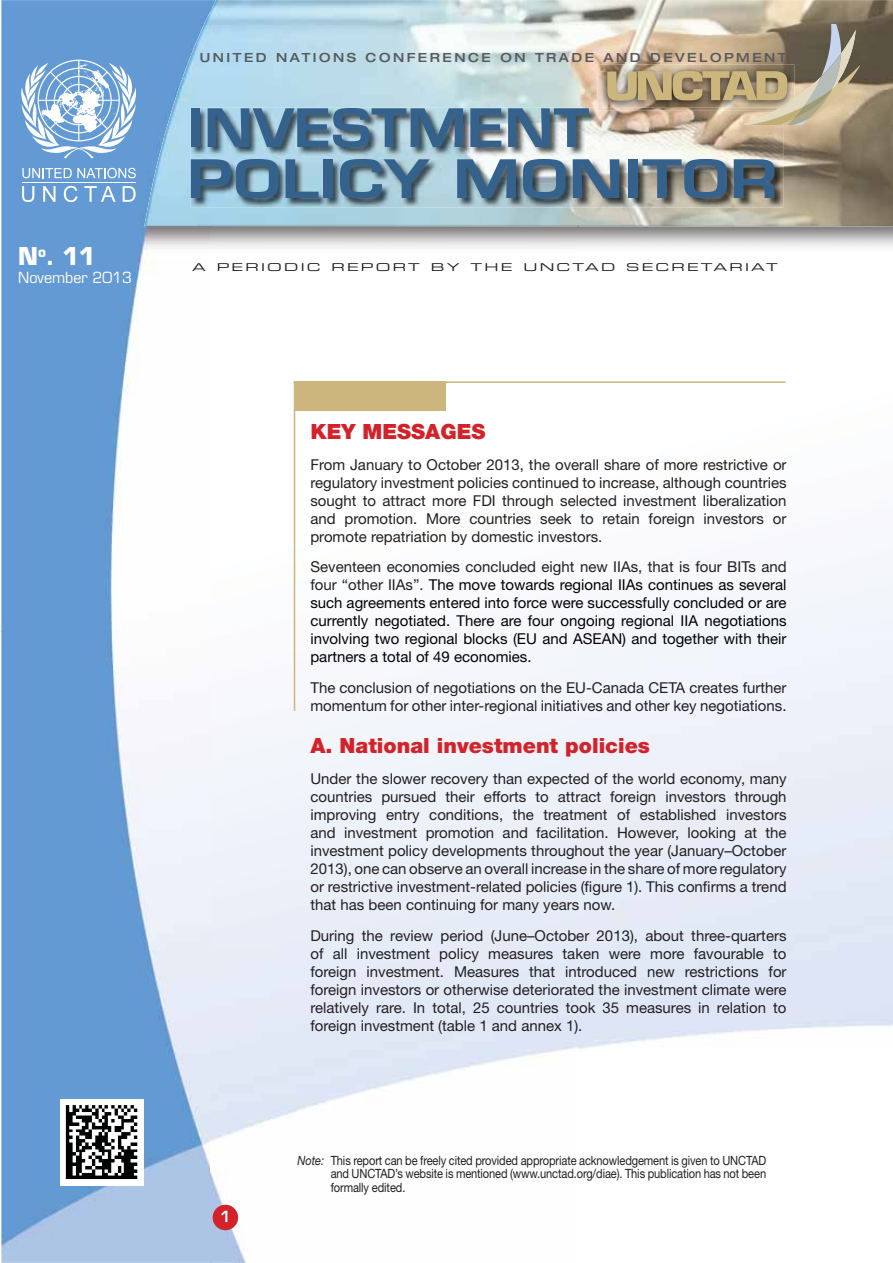
<style>
.page{position:relative;width:893px;height:1263px;background:#fff}
.page>*{position:absolute;margin:0;border:0;box-sizing:border-box;transform-origin:0 0}
.t1{font:600 51.6px/51px "Eurostile LT Std";color:#35628c;scale:1.16 1}
.t2{font:700 24px "Eurostile LT Std";color:#fff;scale:.95 1}
.t3{font:900 21px "Helvetica Neue LT Std";color:#d2232a}
.t4{font:15px/18px "Helvetica Neue LT Std";color:#231f20;text-align:justify}
.t5{font:15px/18px "Helvetica Neue LT Std";color:#010202;text-align:justify}
.t6{font:15px "Eurostile LT Std";color:#fff;scale:.95 1}
.t7{font:600 15px "Eurostile LT Std";color:#fff}
.t8{font:12.75px/13.5px "Helvetica Neue LT Std";letter-spacing:-.01em;color:#231f20;text-align:justify;scale:.87 1}
.t9{font:500 expanded 12.6px "Helvetica Neue LT Std";letter-spacing:.2em;color:#58595b}
.t10{font:10.8px "Eurostile LT Std Ex 2";letter-spacing:.165em;color:#231f20;scale:1.25 1}
.s1{color:#231f20}
.s2{font-style:italic}
</style>
<div class="page">
<img style="left:1px;top:0;width:210px;height:1263px">
<img style="left:211px;top:227px;width:682px;height:1036px">
<img style="left:144px;top:0;width:481px;height:136px">
<img style="left:625px;top:0;width:268px;height:90px">
<img style="left:733px;top:90px;width:160px;height:137px">
<img style="left:144px;top:136px;width:53px;height:91px">
<img style="left:197px;top:208px;width:536px;height:19px">
<div style="left:213px;top:1205px;width:25px;height:25px;background:#d2232a;border-radius:50%"></div>
<hr style="left:294px;top:381px;width:491px;height:2px;background:#ccb67d">
<div style="left:294px;top:381px;width:151px;height:30px;background:#ccb67d"></div>
<img style="left:191px;top:108px;width:592px;height:100px">
<hr style="left:294px;top:381px;width:1px;height:330px;background:#ccb67d">
<img style="left:598px;top:64px;width:9px;height:44px">
<img style="left:598px;top:108px;width:9px;height:2px">
<svg style="left:607px;top:25px;width:253px;height:100px;background:#b6a589"></svg>
<svg style="left:22px;top:186px;width:12px;height:16px"></svg>
<svg style="left:43px;top:186px;width:13px;height:16px"></svg>
<svg style="left:64px;top:186px;width:14px;height:16px"></svg>
<svg style="left:84px;top:186px;width:32px;height:16px"></svg>
<svg style="left:123px;top:186px;width:13px;height:16px"></svg>
<hr style="left:22px;top:182px;width:114px;height:1px;background:#fff">
<svg style="left:22px;top:168px;width:114px;height:10px"></svg>
<svg style="left:21px;top:62px;width:115px;height:96px"></svg>
<img style="left:60px;top:1099px;width:84px;height:87px">
<h2 class="t2" style="left:18px;top:246px;width:83px">N<sup>o</sup>. 11</h2>
<p class="t6" style="left:18px;top:269px;width:121px">November 2013</p>
<p class="t9" style="left:200px;top:51px;width:588px">UNITED NATIONS CONFERENCE ON TRADE AND DEVELOPMENT</p>
<h1 class="t1" style="left:187px;top:104px;width:511px">INVESTMENT<br>POLICY MONITOR</h1>
<p class="t10" style="left:192px;top:261px;width:470px">A PERIODIC REPORT BY THE UNCTAD SECRETARIAT</p>
<h3 class="t3" style="left:310px;top:419px;width:177px">KEY MESSAGES</h3>
<p class="t4" style="left:310px;top:457px;width:478px">From January to October 2013, the overall share of more restrictive or regulatory investment policies continued to increase, although countries sought to attract more FDI through selected investment liberalization and promotion. More countries seek to retain foreign investors or promote repatriation by domestic investors.</p>
<p class="t5" style="left:310px;top:559px;width:478px"><span class="s1">Seventeen economies concluded eight new IIAs, that is four BITs and four “other IIAs”.</span> The move towards regional IIAs continues as several such agreements entered into force were successfully concluded or are currently negotiated. There are four ongoing regional IIA negotiations involving two regional blocks (EU and ASEAN) and together with their partners a total of 49 economies.</p>
<p class="t4" style="left:310px;top:680px;width:478px">The conclusion of negotiations on the EU-Canada CETA creates further momentum for other inter-regional initiatives and other key negotiations.</p>
<h3 class="t3" style="left:310px;top:734px;width:341px">A. National investment policies</h3>
<p class="t4" style="left:310px;top:771px;width:478px">Under the slower recovery than expected of the world economy, many countries pursued their efforts to attract foreign investors through improving entry conditions, the treatment of established investors and investment promotion and facilitation. However, looking at the investment policy developments throughout the year (January–October 2013), one can observe an overall increase in the share of more regulatory or restrictive investment-related policies (figure 1). This confirms a trend that has been continuing for many years now.</p>
<p class="t4" style="left:310px;top:928px;width:478px">During the review period (June–October 2013), about three-quarters of all investment policy measures taken were more favourable to foreign investment. Measures that introduced new restrictions for foreign investors or otherwise deteriorated the investment climate were relatively rare. In total, 25 countries took 35 measures in relation to foreign investment (table 1 and annex 1).</p>
<p class="t7" style="left:220px;top:1208px;width:12px">1</p>
<p class="t8" style="left:331px;top:1155px;width:502px;text-indent:-33px"><span class="s2">Note:</span> This report can be freely cited provided appropriate acknowledgement is given to UNCTAD and UNCTAD’s website is mentioned (www.unctad.org/diae). This publication has not been formally edited.</p>
</div>
